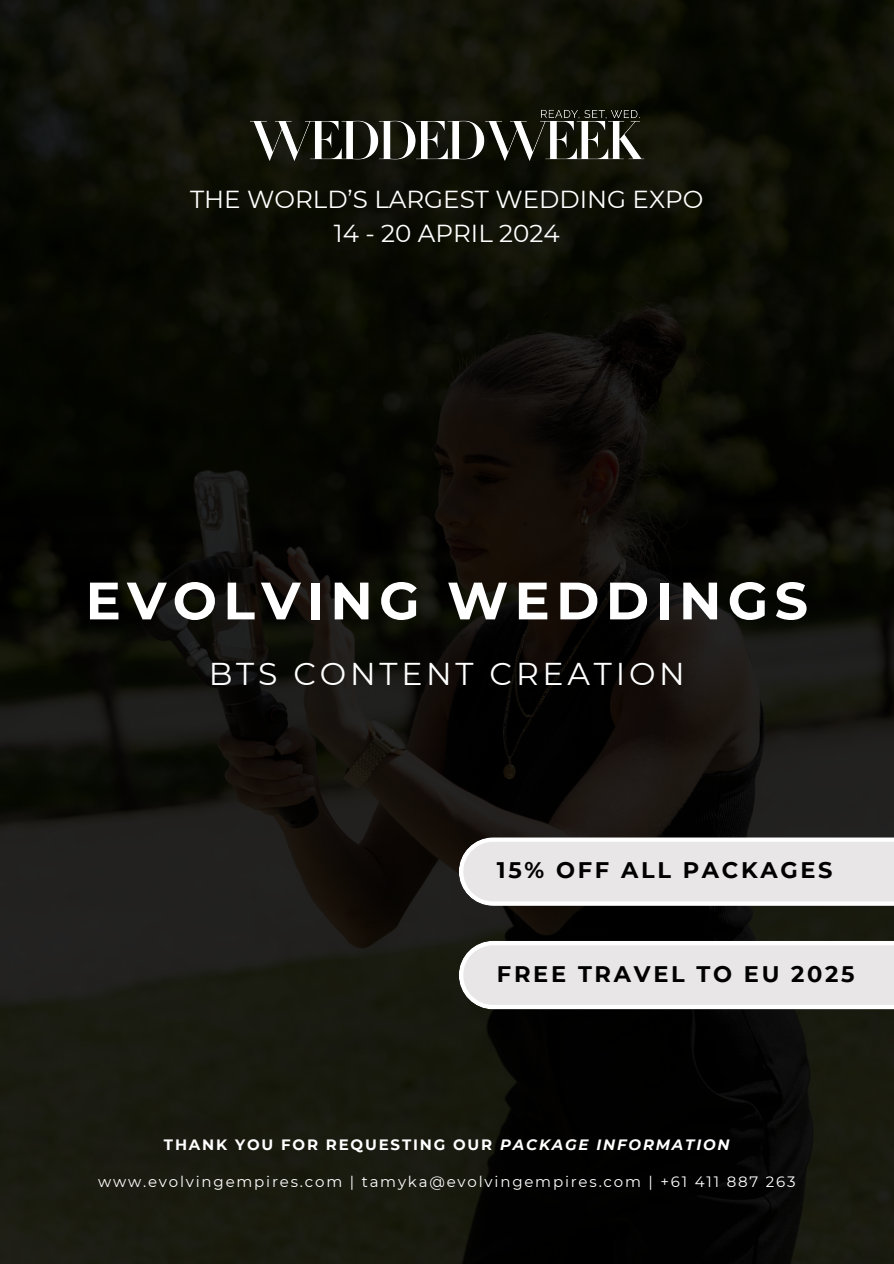
<style>
.page{position:relative;width:894px;height:1264px;background:#fff}
.page>*{position:absolute;margin:0;border:0;box-sizing:border-box;transform-origin:0 0}
.t1{font:700 52.5px "Montserrat";letter-spacing:.12em;color:#fff}
.t2{font:31.5px "Montserrat";letter-spacing:.12em;color:#fff}
.t3{font:24.6px/33.8px "Montserrat";color:#fff;text-align:center}
.t4{font:700 22.5px "Montserrat";letter-spacing:.12em;color:#000}
.t5{font:15px "Montserrat";letter-spacing:.12em;color:#fff}
.t6{font:700 15px "Montserrat";letter-spacing:.12em;color:#fff}
.s1{font-style:italic}
</style>
<div class="page">
<img style="left:0;top:0;width:893px;height:1263px">
<img style="left:244px;top:97px;width:405px;height:81px">
<svg style="left:458px;top:837px;width:435px;height:68px;background:#e5e3e3"></svg>
<svg style="left:458px;top:940px;width:435px;height:69px;background:#e3e2e1"></svg>
<h3 class="t3" style="left:190px;top:182px;width:514px">THE WORLD’S LARGEST WEDDING EXPO<br>14 - 20 APRIL 2024</h3>
<h4 class="t1" style="left:86px;top:568px;width:723px">EVOLVING WEDDINGS</h4>
<h1 class="t2" style="left:209px;top:654px;width:477px">BTS CONTENT CREATION</h1>
<h3 class="t4" style="left:497px;top:856px;width:337px">15% OFF ALL PACKAGES</h3>
<p class="t4" style="left:497px;top:960px;width:359px">FREE TRAVEL TO EU 2025</p>
<h2 class="t6" style="left:164px;top:1135px;width:567px">THANK YOU FOR REQUESTING OUR <span class="s1">PACKAGE INFORMATION</span></h2>
<p class="t5" style="left:98px;top:1172px;width:698px">www.evolvingempires.com | tamyka@evolvingempires.com | +61 411 887 263</p>
</div>
